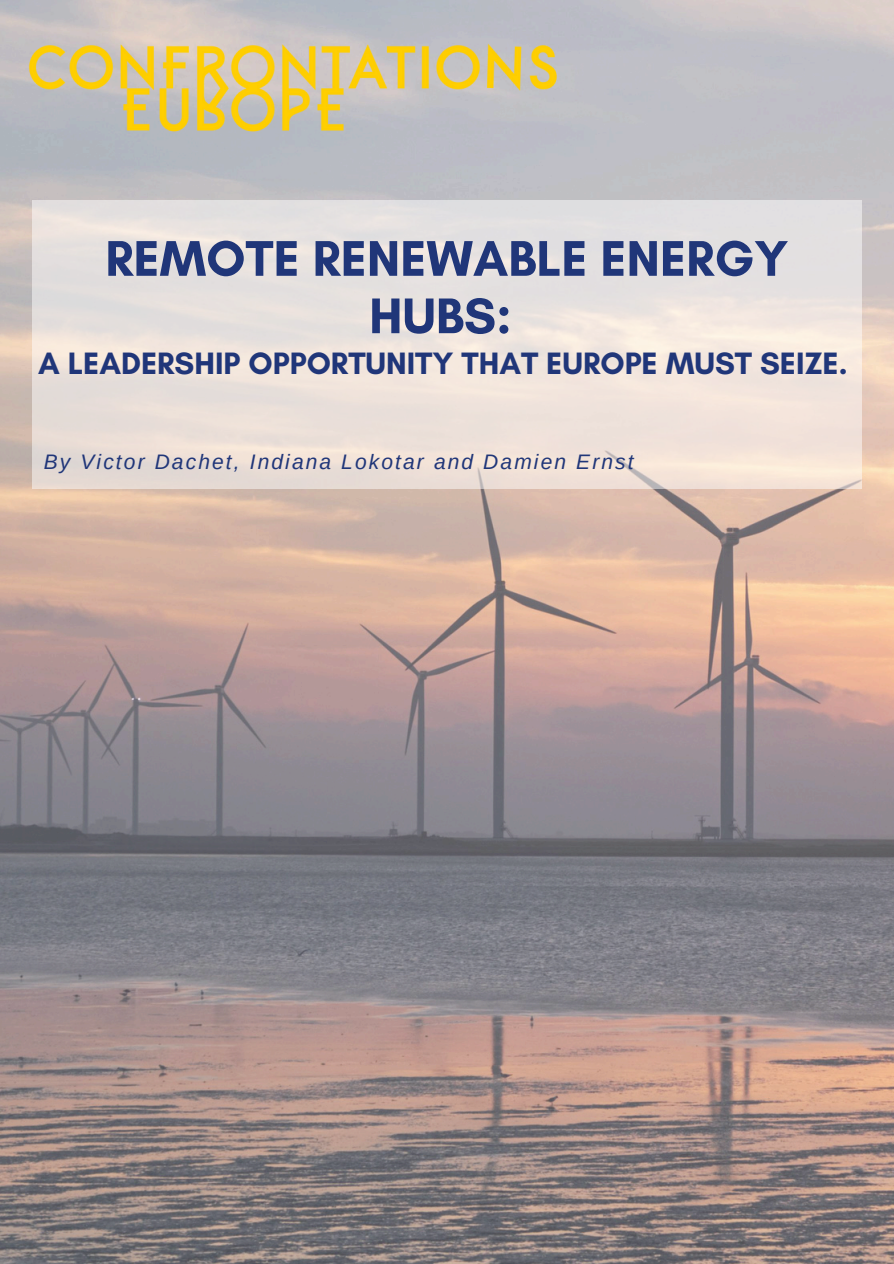
<style>
.page{position:relative;width:894px;height:1264px;background:#fff}
.page>*{position:absolute;margin:0;border:0;box-sizing:border-box;transform-origin:0 0}
.t1{font:700 51px/57.3px "Glacial Indifference";color:#203679;text-align:center}
.t2{font:700 31.5px "Glacial Indifference";color:#203679}
.t3{font:italic 21px "Arimo";letter-spacing:.1em;color:#203679}
</style>
<div class="page">
<img style="left:0;top:0;width:893px;height:1263px">
<img style="left:28px;top:44px;width:529px;height:89px">
<svg style="left:32px;top:200px;width:829px;height:288px;background:#eae1dc"></svg>
<p class="t1" style="left:105px;top:229px;width:684px">REMOTE RENEWABLE ENERGY<br>HUBS:</p>
<p class="t2" style="left:38px;top:344px;width:810px">A LEADERSHIP OPPORTUNITY THAT EUROPE MUST SEIZE.</p>
<h1 class="t3" style="left:44px;top:450px;width:591px">By Victor Dachet, Indiana Lokotar and Damien Ernst</h1>
</div>
